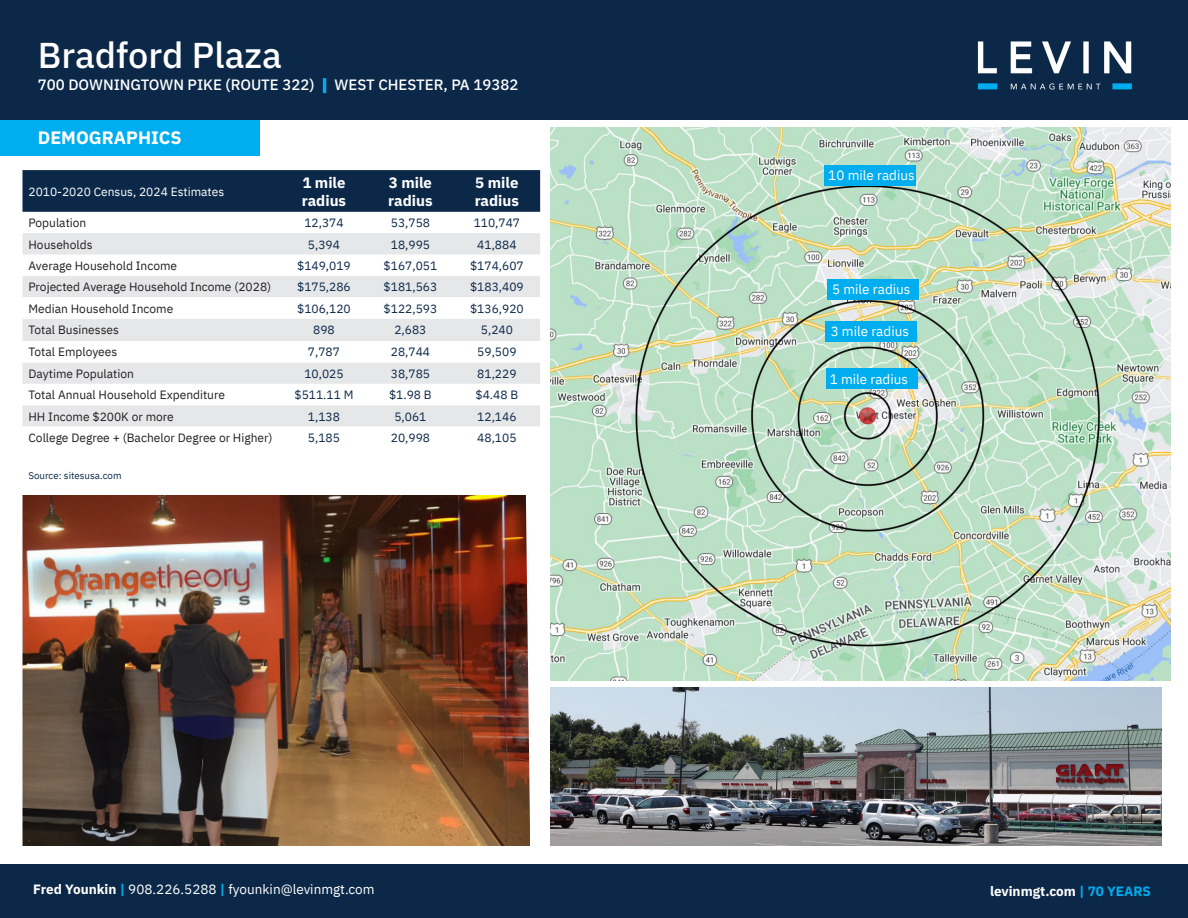
<style>
.page{position:relative;width:1188px;height:918px;background:#fff}
.page>*{position:absolute;margin:0;border:0;box-sizing:border-box;transform-origin:0 0}
.t1{font:500 36px "IBM Plex Sans";color:#fff}
.t2{font:700 18px "IBM Plex Sans";color:#fff}
.t3{font:500 15px "IBM Plex Sans";color:#fff}
.t4{font:700 15px "IBM Plex Sans";color:#fff}
.t5{font:13.5px "IBM Plex Sans";color:#fff}
.t6{font:700 13.5px "IBM Plex Sans";color:#fff}
.t7{font:12px "IBM Plex Sans";color:#231f20}
.t8{font:12px "IBM Plex Sans";color:#0b2848}
.t9{font:12px "IBM Plex Sans";color:#fff}
.t10{font:9.75px "IBM Plex Sans";color:#0b2848}
.s1{font-weight:700;color:#00adef}
.s2{font-weight:700}
.s3{color:#00adef}
</style>
<div class="page">
<img style="left:551px;top:128px;width:619px;height:552px">
<img style="left:551px;top:688px;width:610px;height:158px">
<div style="left:0;top:120px;width:259px;height:36px;background:#00adef"></div>
<div style="left:0;top:0;width:1188px;height:120px;background:#0b2848"></div>
<img style="left:977px;top:41px;width:155px;height:49px">
<div style="left:0;top:864px;width:1188px;height:54px;background:#0b2848"></div>
<div style="left:825px;top:321px;width:92px;height:21px;background:#00adef"></div>
<div style="left:826px;top:368px;width:92px;height:21px;background:#00adef"></div>
<div style="left:827px;top:279px;width:92px;height:20px;background:#00adef"></div>
<div style="left:22px;top:170px;width:518px;height:42px;background:#0b2848"></div>
<svg style="left:22px;top:233px;width:518px;height:64px;fill:#e6e7e9"></svg>
<svg style="left:22px;top:319px;width:518px;height:107px;fill:#e6e7e9"></svg>
<img style="left:22px;top:495px;width:508px;height:351px">
<div style="left:824px;top:165px;width:92px;height:20px;background:#00adef"></div>
<p class="t1" style="left:38px;top:27px;width:246px">Bradford Plaza</p>
<p class="t3" style="left:38px;top:73px;width:482px">700 DOWNINGTOWN PIKE (ROUTE 322) <span class="s1">|</span> WEST CHESTER, PA 19382</p>
<p class="t2" style="left:38px;top:123px;width:146px">DEMOGRAPHICS</p>
<p class="t9" style="left:28px;top:182px;width:197px">2010-2020 Census, 2024 Estimates</p>
<p class="t4" style="left:302px;top:171px;width:45px">1 mile</p>
<p class="t4" style="left:302px;top:189px;width:46px">radius</p>
<p class="t4" style="left:389px;top:171px;width:45px">3 mile</p>
<p class="t4" style="left:388px;top:189px;width:46px">radius</p>
<p class="t4" style="left:475px;top:171px;width:45px">5 mile</p>
<p class="t4" style="left:475px;top:189px;width:46px">radius</p>
<p class="t7" style="left:28px;top:214px;width:59px">Population</p>
<p class="t8" style="left:304px;top:214px;width:41px">12,374</p>
<p class="t8" style="left:391px;top:214px;width:41px">53,758</p>
<p class="t8" style="left:474px;top:214px;width:48px">110,747</p>
<p class="t7" style="left:28px;top:235px;width:66px">Households</p>
<p class="t8" style="left:308px;top:235px;width:34px">5,394</p>
<p class="t8" style="left:391px;top:235px;width:41px">18,995</p>
<p class="t8" style="left:477px;top:235px;width:41px">41,884</p>
<p class="t7" style="left:28px;top:256px;width:150px">Average Household Income</p>
<p class="t8" style="left:297px;top:256px;width:55px">$149,019</p>
<p class="t8" style="left:384px;top:256px;width:55px">$167,051</p>
<p class="t8" style="left:470px;top:256px;width:55px">$174,607</p>
<p class="t7" style="left:28px;top:278px;width:244px">Projected Average Household Income (2028)</p>
<p class="t8" style="left:297px;top:278px;width:55px">$175,286</p>
<p class="t8" style="left:384px;top:278px;width:55px">$181,563</p>
<p class="t8" style="left:470px;top:278px;width:55px">$183,409</p>
<p class="t7" style="left:28px;top:299px;width:146px">Median Household Income</p>
<p class="t8" style="left:297px;top:299px;width:55px">$106,120</p>
<p class="t8" style="left:384px;top:299px;width:55px">$122,593</p>
<p class="t8" style="left:470px;top:299px;width:55px">$136,920</p>
<p class="t7" style="left:28px;top:321px;width:92px">Total Businesses</p>
<p class="t8" style="left:313px;top:321px;width:23px">898</p>
<p class="t8" style="left:394px;top:321px;width:34px">2,683</p>
<p class="t8" style="left:481px;top:321px;width:34px">5,240</p>
<p class="t7" style="left:28px;top:343px;width:90px">Total Employees</p>
<p class="t8" style="left:308px;top:343px;width:34px">7,787</p>
<p class="t8" style="left:391px;top:343px;width:41px">28,744</p>
<p class="t8" style="left:477px;top:343px;width:41px">59,509</p>
<p class="t7" style="left:28px;top:364px;width:107px">Daytime Population</p>
<p class="t8" style="left:304px;top:364px;width:41px">10,025</p>
<p class="t8" style="left:391px;top:364px;width:41px">38,785</p>
<p class="t8" style="left:477px;top:364px;width:41px">81,229</p>
<p class="t7" style="left:28px;top:386px;width:198px">Total Annual Household Expenditure</p>
<p class="t8" style="left:295px;top:386px;width:61px">$511.11 M</p>
<p class="t8" style="left:389px;top:386px;width:44px">$1.98 B</p>
<p class="t8" style="left:476px;top:386px;width:44px">$4.48 B</p>
<p class="t7" style="left:28px;top:407px;width:147px">HH Income $200K or more</p>
<p class="t8" style="left:308px;top:407px;width:34px">1,138</p>
<p class="t8" style="left:394px;top:407px;width:34px">5,061</p>
<p class="t8" style="left:477px;top:407px;width:41px">12,146</p>
<p class="t7" style="left:28px;top:429px;width:246px">College Degree + (Bachelor Degree or Higher)</p>
<p class="t8" style="left:308px;top:429px;width:34px">5,185</p>
<p class="t8" style="left:391px;top:429px;width:41px">20,998</p>
<p class="t8" style="left:477px;top:429px;width:41px">48,105</p>
<p class="t10" style="left:28px;top:468px;width:95px">Source: sitesusa.com</p>
<p class="t5" style="left:33px;top:879px;width:343px"><span class="s2">Fred Younkin</span> <span class="s1">|</span> 908.226.5288 <span class="s1">|</span> fyounkin@levinmgt.com</p>
<p class="t5" style="left:828px;top:165px;width:88px">10 mile radius</p>
<p class="t5" style="left:832px;top:279px;width:80px">5 mile radius</p>
<p class="t5" style="left:831px;top:321px;width:80px">3 mile radius</p>
<p class="t5" style="left:830px;top:369px;width:80px">1 mile radius</p>
<p class="t6" style="left:990px;top:880px;width:162px">levinmgt.com <span class="s3">| 70 YEARS</span></p>
</div>
